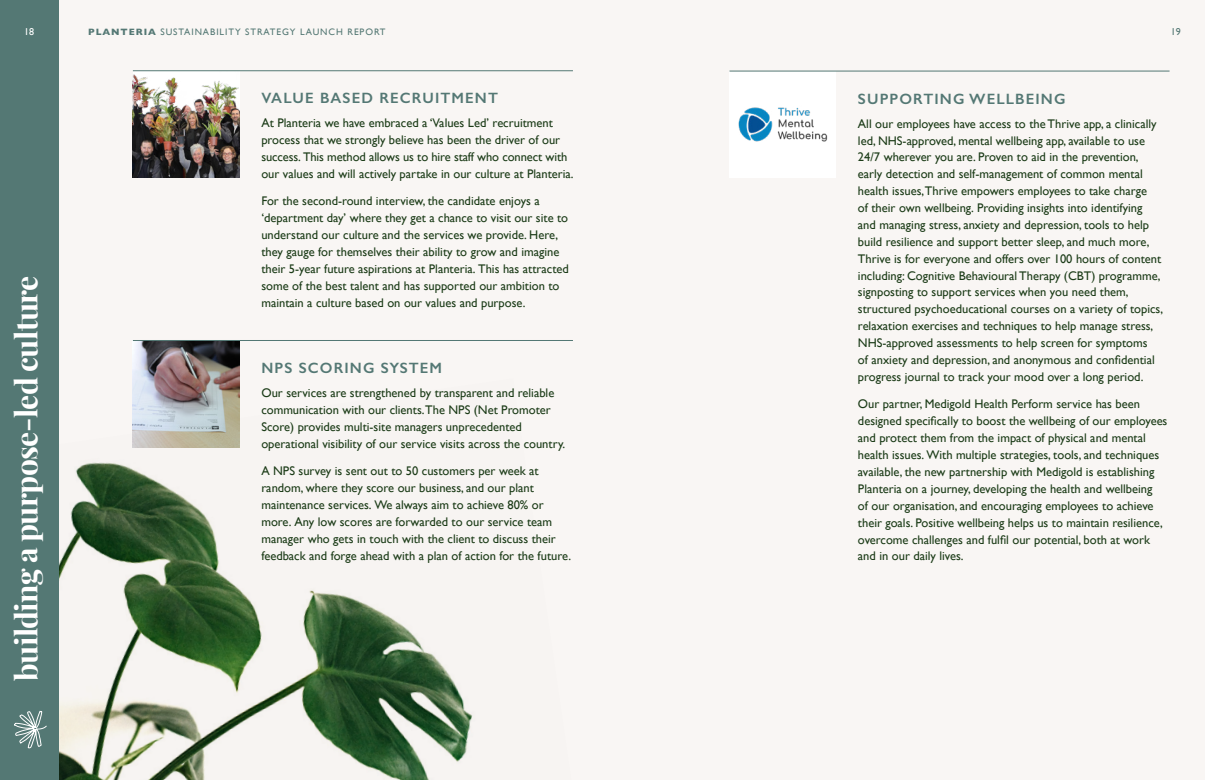
<style>
.page{position:relative;width:1205px;height:780px;background:#fff}
.page>*{position:absolute;margin:0;border:0;box-sizing:border-box;transform-origin:0 0}
.t1{font:30px "Playfair Display";letter-spacing:-.02em;color:#fff}
.t2{font:600 15px "Gill Sans";letter-spacing:.075em;color:#547874}
.t3{font:12.5px/16.9px "Gill Sans";color:#1b3b17}
.t4{font:10px "Gill Sans";color:#547874}
.t5{font:10px "Gill Sans";color:#fff}
.t6{font:9.38px "Gill Sans";letter-spacing:.1em;color:#547874}
.s1{font-weight:700}
</style>
<div class="page">
<div style="left:55px;top:0;width:1150px;height:780px;background:#f9f6f4"></div>
<img style="left:58px;top:378px;width:415px;height:402px">
<img style="left:133px;top:71px;width:106px;height:106px">
<div style="left:729px;top:71px;width:107px;height:106px;background:#fff"></div>
<img style="left:738px;top:107px;width:90px;height:35px">
<img style="left:133px;top:341px;width:106px;height:106px">
<hr style="left:133px;top:70px;width:440px;height:1px;background:#547874">
<hr style="left:729px;top:71px;width:440px;height:1px;background:#547874">
<hr style="left:133px;top:340px;width:440px;height:1px;background:#547874">
<div style="left:0;top:0;width:58px;height:780px;background:#547874"></div>
<svg style="left:14px;top:711px;width:33px;height:37px"></svg>
<p class="t5" style="left:24px;top:26px;width:11px">18</p>
<p class="t6" style="left:88px;top:26px;width:299px"><span class="s1">PLANTERIA</span> SUSTAINABILITY STRATEGY LAUNCH REPORT</p>
<h1 class="t1" style="left:3px;top:680px;width:406px;rotate:-90deg">building a purpose-led culture</h1>
<p class="t2" style="left:261px;top:89px;width:238px">VALUE BASED RECRUITMENT</p>
<p class="t3" style="left:261px;top:114px;width:314px">At Planteria we have embraced a ‘Values Led’ recruitment process that we strongly believe has been the driver of our success. This method allows us to hire staff who connect with our values and will actively partake in our culture at Planteria.</p>
<p class="t3" style="left:261px;top:193px;width:309px">For the second-round interview, the candidate enjoys a ‘department day’ where they get a chance to visit our site to understand our culture and the services we provide. Here, they gauge for themselves their ability to grow and imagine their 5-year future aspirations at Planteria. This has attracted some of the best talent and has supported our ambition to maintain a culture based on our values and purpose.</p>
<p class="t2" style="left:261px;top:359px;width:182px">NPS SCORING SYSTEM</p>
<p class="t3" style="left:261px;top:384px;width:305px">Our services are strengthened by transparent and reliable communication with our clients.The NPS (Net Promoter Score) provides multi-site managers unprecedented operational visibility of our service visits across the country.</p>
<p class="t3" style="left:261px;top:462px;width:311px">A NPS survey is sent out to 50 customers per week at random, where they score our business, and our plant maintenance services. We always aim to achieve 80% or more. Any low scores are forwarded to our service team manager who gets in touch with the client to discuss their feedback and forge ahead with a plan of action for the future.</p>
<p class="t4" style="left:1171px;top:26px;width:11px">19</p>
<p class="t2" style="left:858px;top:89px;width:209px">SUPPORTING WELLBEING</p>
<p class="t3" style="left:858px;top:115px;width:307px">All our employees have access to the Thrive app, a clinically led, NHS-approved, mental wellbeing app, available to use 24/7 wherever you are. Proven to aid in the prevention, early detection and self-management of common mental health issues,Thrive empowers employees to take charge<br>of their own wellbeing. Providing insights into identifying and managing stress, anxiety and depression, tools to help build resilience and support better sleep, and much more, Thrive is for everyone and offers over 100 hours of content including: Cognitive Behavioural Therapy (CBT) programme, signposting to support services when you need them, structured psychoeducational courses on a variety of topics, relaxation exercises and techniques to help manage stress, NHS-approved assessments to help screen for symptoms<br>of anxiety and depression, and anonymous and confidential progress journal to track your mood over a long period.</p>
<p class="t3" style="left:858px;top:395px;width:311px">Our partner, Medigold Health Perform service has been designed specifically to boost the wellbeing of our employees and protect them from the impact of physical and mental health issues. With multiple strategies, tools, and techniques available, the new partnership with Medigold is establishing Planteria on a journey, developing the health and wellbeing<br>of our organisation, and encouraging employees to achieve their goals. Positive wellbeing helps us to maintain resilience, overcome challenges and fulfil our potential, both at work and in our daily lives.</p>
</div>
